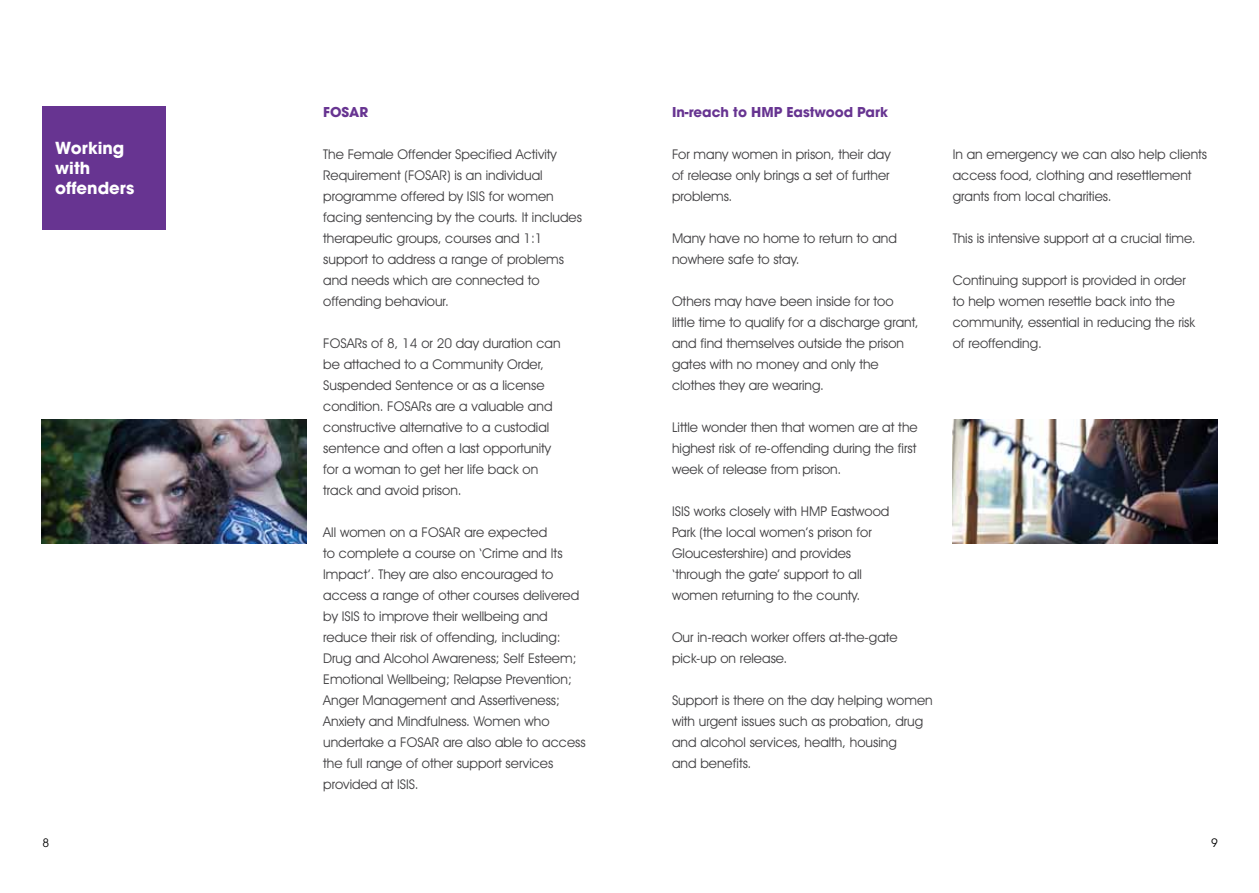
<style>
.page{position:relative;width:1259px;height:893px;background:#fff}
.page>*{position:absolute;margin:0;border:0;box-sizing:border-box;transform-origin:0 0}
.t1{font:700 16.5px/19.8px "Avant Garde";color:#fff}
.t2{font:13.5px/21px "Avant Garde IT Cby BT";color:#414042}
.t3{font:700 13.5px "Avant Garde";color:#673491}
.t4{font:12px "Avant Garde IT Cby BT";color:#000}
</style>
<div class="page">
<div style="left:43px;top:106px;width:123px;height:124px;background:#673491"></div>
<img style="left:952px;top:420px;width:265px;height:123px">
<img style="left:41px;top:420px;width:265px;height:123px">
<p class="t3" style="left:323px;top:103px;width:47px">FOSAR</p>
<p class="t2" style="left:323px;top:144px;width:260px">The Female Offender Specified Activity Requirement (FOSAR) is an individual programme offered by ISIS for women facing sentencing by the courts. It includes therapeutic groups, courses and 1:1 support to address a range of problems and needs which are connected to offending behaviour.</p>
<p class="t2" style="left:323px;top:333px;width:239px">FOSARs of 8, 14 or 20 day duration can be attached to a Community Order, Suspended Sentence or as a license condition. FOSARs are a valuable and constructive alternative to a custodial sentence and often a last opportunity for a woman to get her life back on track and avoid prison.</p>
<p class="t2" style="left:323px;top:522px;width:264px">All women on a FOSAR are expected<br>to complete a course on ‘Crime and Its Impact’. They are also encouraged to access a range of other courses delivered by ISIS to improve their wellbeing and reduce their risk of offending, including:<br>Drug and Alcohol Awareness; Self Esteem; Emotional Wellbeing; Relapse Prevention; Anger Management and Assertiveness; Anxiety and Mindfulness. Women who undertake a FOSAR are also able to access the full range of other support services provided at ISIS.</p>
<p class="t3" style="left:672px;top:103px;width:218px">In-reach to HMP Eastwood Park</p>
<p class="t2" style="left:672px;top:144px;width:220px;text-align:justify">For many women in prison, their day of release only brings a set of further problems.</p>
<p class="t2" style="left:672px;top:228px;width:226px">Many have no home to return to and nowhere safe to stay.</p>
<p class="t2" style="left:672px;top:291px;width:248px">Others may have been inside for too little time to qualify for a discharge grant, and find themselves outside the prison gates with no money and only the clothes they are wearing.</p>
<p class="t2" style="left:672px;top:417px;width:247px;text-align:justify">Little wonder then that women are at the highest risk of re-offending during the first week of release from prison.</p>
<p class="t2" style="left:672px;top:501px;width:219px">ISIS works closely with HMP Eastwood Park (the local women’s prison for Gloucestershire) and provides ‘through the gate’ support to all women returning to the county.</p>
<p class="t2" style="left:672px;top:627px;width:227px">Our in-reach worker offers at-the-gate pick-up on release.</p>
<p class="t2" style="left:672px;top:690px;width:262px">Support is there on the day helping women with urgent issues such as probation, drug and alcohol services, health, housing<br>and benefits.</p>
<p class="t1" style="left:55px;top:138px;width:81px">Working with offenders</p>
<p class="t2" style="left:952px;top:144px;width:256px">In an emergency we can also help clients access food, clothing and resettlement grants from local charities.</p>
<p class="t2" style="left:952px;top:228px;width:244px">This is intensive support at a crucial time.</p>
<p class="t2" style="left:952px;top:270px;width:244px">Continuing support is provided in order to help women resettle back into the community, essential in reducing the risk of reoffending.</p>
<p class="t4" style="left:43px;top:835px;width:8px">8</p>
<p class="t4" style="left:1211px;top:835px;width:8px">9</p>
</div>
